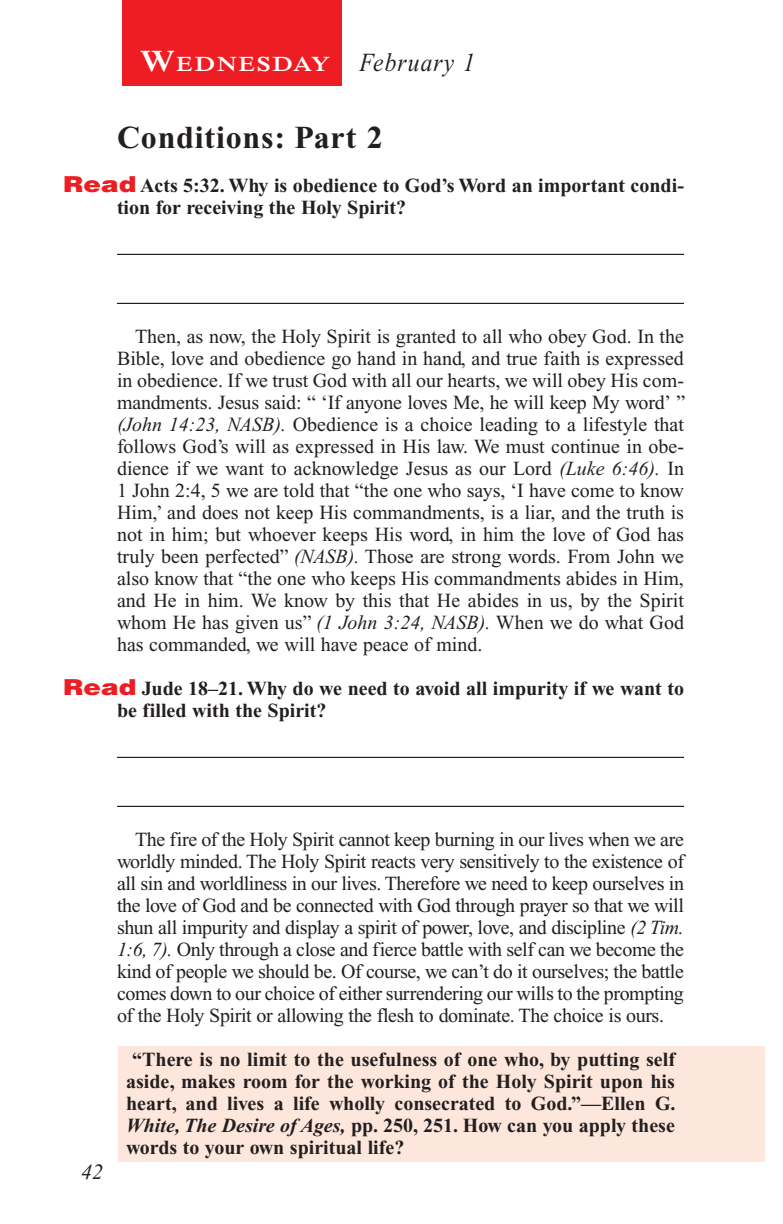
<style>
.page{position:relative;width:783px;height:1224px;background:#fff}
.page>*{position:absolute;margin:0;border:0;box-sizing:border-box;transform-origin:0 0}
.Head{font:700 32px "Times New Roman PS Std";letter-spacing:.025em;color:#231f20}
.Lesson_Dates{font:italic 26px "Times New Roman PS Std";letter-spacing:.05em;color:#231f20;scale:.9 1}
.t1{font:italic 22px "Times New Roman PS Std";color:#231f20}
.Daily_Header{font:600 21px "Times NRMT Std";letter-spacing:.07em;color:#fff;scale:1.1 1}
.Body{font:20px/22px "Times New Roman PS Std";letter-spacing:-.02em;color:#231f20;text-align:justify}
.x-screened_box-text{font:700 20px/22px "Times New Roman PS Std";color:#231f20;text-align:justify}
.Question_NO_SB{font:700 20px/22px "Times New Roman PS Std";color:#231f20}
.Question{font:700 20px/22px "Times New Roman PS Std";color:#231f20}
.s1{font-size:30px}
.s2{font-family:"Helvetica LT Std";font-weight:900;font-size:22px;color:#ee1d23}
.s3{font-style:italic}
</style>
<div class="page">
<div style="left:122px;top:0;width:220px;height:86px;background:#ee1d23"></div>
<div style="left:119px;top:1047px;width:646px;height:115px;background:#fde7dc"></div>
<hr style="left:117px;top:254px;width:567px;height:1px;background:#231f20">
<hr style="left:117px;top:303px;width:567px;height:1px;background:#231f20">
<hr style="left:117px;top:757px;width:567px;height:1px;background:#231f20">
<hr style="left:117px;top:806px;width:567px;height:1px;background:#231f20">
<p class="Daily_Header" style="left:140px;top:52px;width:175px"><span class="s1">W</span>EDNESDAY</p>
<p class="Lesson_Dates" style="left:360px;top:48px;width:130px">February 1</p>
<p class="Head" style="left:117px;top:120px;width:267px">Conditions: Part 2</p>
<p class="Question_NO_SB" style="left:117px;top:175px;width:568px;text-indent:-54px"><span class="s2">Read</span> Acts 5:32. Why is obedience to God’s Word an important condi&shy;tion for receiving the Holy Spirit?</p>
<p class="Body" style="left:117px;top:326px;width:570px;text-indent:18px">Then, as now, the Holy Spirit is granted to all who obey God. In the Bible, love and obedience go hand in hand, and true faith is expressed in obedience. If we trust God with all our hearts, we will obey His com&shy;mandments. Jesus said: “ ‘If anyone loves Me, he will keep My word’ ” <span class="s3">(John 14:23, NASB).</span> Obedience is a choice leading to a lifestyle that follows God’s will as expressed in His law. We must continue in obe&shy;dience if we want to acknowledge Jesus as our Lord <span class="s3">(Luke 6:46).</span> In 1 John 2:4, 5 we are told that “the one who says, ‘I have come to know Him,’ and does not keep His commandments, is a liar, and the truth is not in him; but whoever keeps His word, in him the love of God has truly been perfected” <span class="s3">(NASB).</span> Those are strong words. From John we also know that “the one who keeps His commandments abides in Him, and He in him. We know by this that He abides in us, by the Spirit whom He has given us” <span class="s3">(1 John 3:24, NASB).</span> When we do what God has commanded, we will have peace of mind.</p>
<p class="Question" style="left:117px;top:678px;width:569px;text-indent:-54px"><span class="s2">Read</span> Jude 18–21. Why do we need to avoid all impurity if we want to be filled with the Spirit?</p>
<p class="t1" style="left:81px;top:1160px;width:23px">42</p>
<p class="Body" style="left:117px;top:829px;width:569px;text-indent:18px">The fire of the Holy Spirit cannot keep burning in our lives when we are worldly minded. The Holy Spirit reacts very sensitively to the existence of all sin and worldliness in our lives. Therefore we need to keep ourselves in the love of God and be connected with God through prayer so that we will shun all impurity and display a spirit of power, love, and discipline <span class="s3">(2 Tim.<br>1:6, 7).</span> Only through a close and fierce battle with self can we become the kind of people we should be. Of course, we can’t do it ourselves; the battle comes down to our choice of either surrendering our wills to the prompting of the Holy Spirit or allowing the flesh to dominate. The choice is ours.</p>
<p class="x-screened_box-text" style="left:126px;top:1049px;width:551px;text-indent:6px">“There is no limit to the usefulness of one who, by putting self aside, makes room for the working of the Holy Spirit upon his heart, and lives a life wholly consecrated to God.”—Ellen G.<br><span class="s3">White, The Desire of Ages,</span> pp. 250, 251. How can you apply these words to your own spiritual life?</p>
</div>
